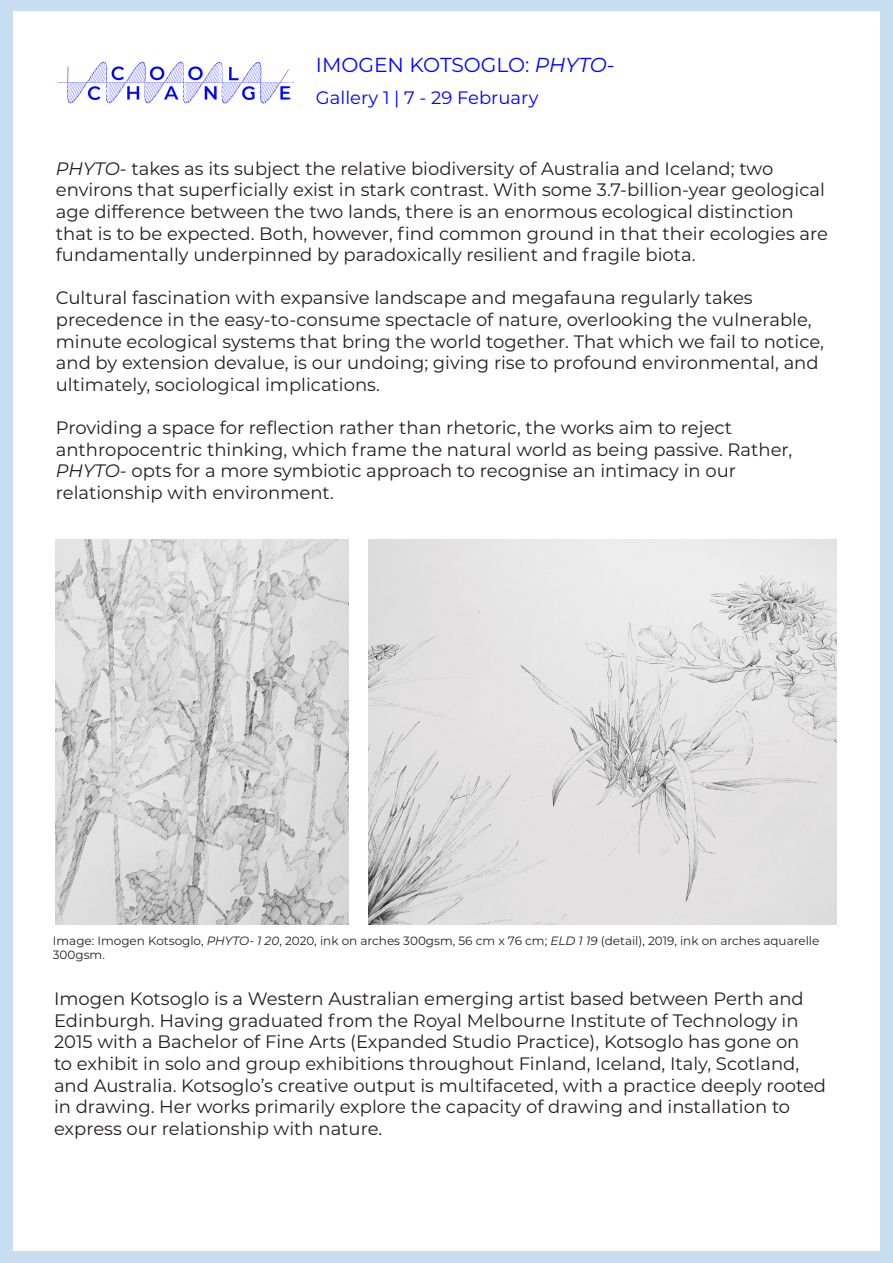
<style>
.page{position:relative;width:893px;height:1263px;background:#c7def0}
.page>*{position:absolute;margin:0;border:0;box-sizing:border-box;transform-origin:0 0}
.t1{font:20.25px "Montserrat";color:#0104ff}
.t2{font:18px/21.6px "Montserrat";color:#231f20}
.t3{font:18px "Montserrat";color:#0104ff}
.t4{font:12px/14.4px "Montserrat";color:#231f20}
.s1{font-style:italic}
</style>
<div class="page">
<div style="left:13px;top:12px;width:867px;height:1239px;background:#fff"></div>
<img style="left:48px;top:11px;width:254px;height:93px">
<img style="left:369px;top:539px;width:467px;height:385px">
<img style="left:55px;top:539px;width:293px;height:385px">
<p class="t1" style="left:316px;top:51px;width:300px">IMOGEN KOTSOGLO: <span class="s1">PHYTO-</span></p>
<p class="t3" style="left:316px;top:85px;width:224px">Gallery 1 | 7 - 29 February</p>
<p class="t2" style="left:56px;top:157px;width:774px"><span class="s1">PHYTO-</span> takes as its subject the relative biodiversity of Australia and Iceland; two environs that superficially exist in stark contrast. With some 3.7-billion-year geological age difference between the two lands, there is an enormous ecological distinction that is to be expected. Both, however, find common ground in that their ecologies are fundamentally underpinned by paradoxically resilient and fragile biota.</p>
<p class="t2" style="left:56px;top:287px;width:770px">Cultural fascination with expansive landscape and megafauna regularly takes precedence in the easy-to-consume spectacle of nature, overlooking the vulnerable, minute ecological systems that bring the world together. That which we fail to notice, and by extension devalue, is our undoing; giving rise to profound environmental, and ultimately, sociological implications.</p>
<p class="t2" style="left:56px;top:416px;width:738px">Providing a space for reflection rather than rhetoric, the works aim to reject anthropocentric thinking, which frame the natural world as being passive. Rather, <span class="s1">PHYTO-</span> opts for a more symbiotic approach to recognise an intimacy in our relationship with environment.</p>
<p class="t4" style="left:53px;top:933px;width:768px">Image: Imogen Kotsoglo, <span class="s1">PHYTO- 1 20</span>, 2020, ink on arches 300gsm, 56 cm x 76 cm; <span class="s1">ELD 1 19</span> (detail), 2019, ink on arches aquarelle<br>300gsm.</p>
<p class="t2" style="left:54px;top:987px;width:774px">Imogen Kotsoglo is a Western Australian emerging artist based between Perth and Edinburgh. Having graduated from the Royal Melbourne Institute of Technology in 2015 with a Bachelor of Fine Arts (Expanded Studio Practice), Kotsoglo has gone on<br>to exhibit in solo and group exhibitions throughout Finland, Iceland, Italy, Scotland, and Australia. Kotsoglo’s creative output is multifaceted, with a practice deeply rooted in drawing. Her works primarily explore the capacity of drawing and installation to express our relationship with nature.</p>
</div>
